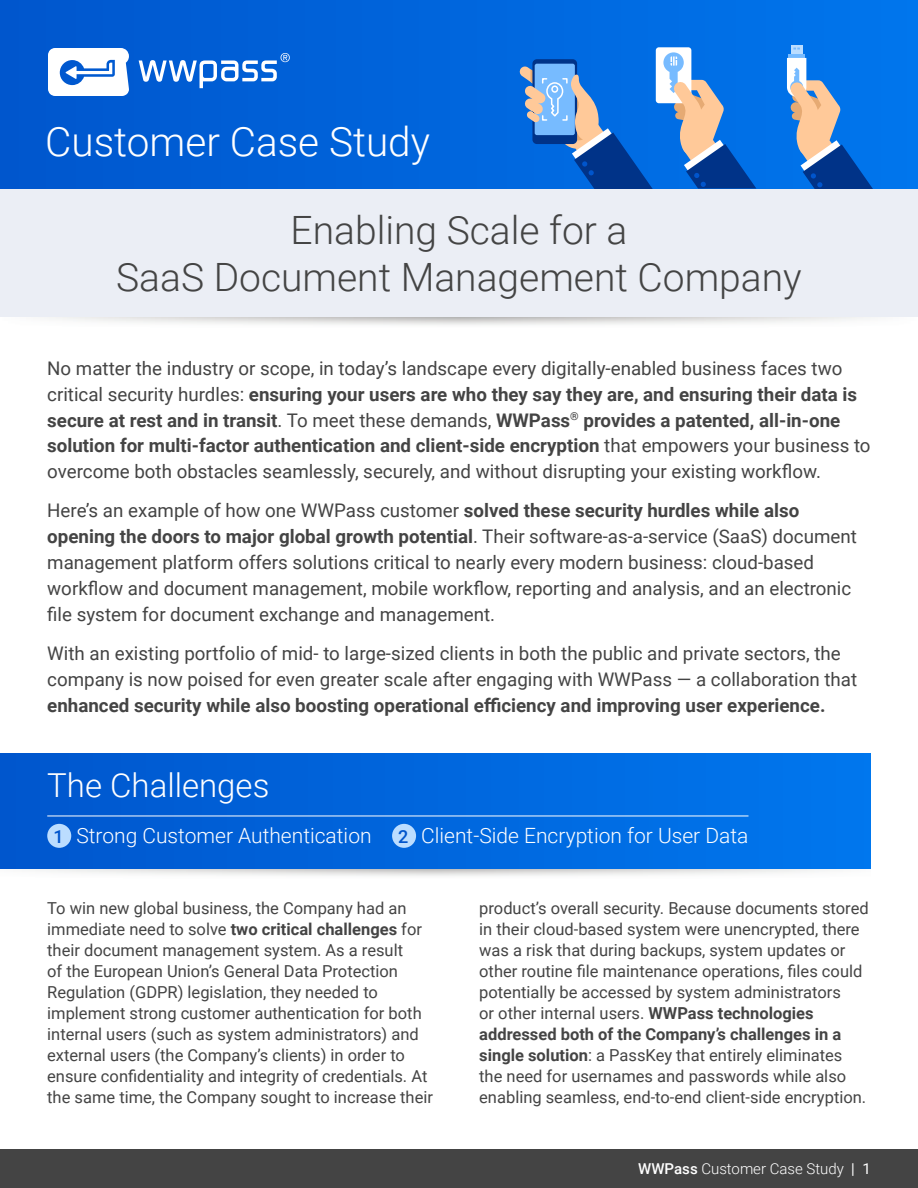
<style>
.page{position:relative;width:918px;height:1188px;background:#fff}
.page>*{position:absolute;margin:0;border:0;box-sizing:border-box;transform-origin:0 0}
.t1{font:300 40.5px "Roboto";color:#fff}
.t2{font:300 39px/46.8px "Roboto";color:#444;text-align:center}
.t3{font:300 33px "Roboto";color:#fff}
.t4{font:300 21px "Roboto";color:#fff}
.t5{font:18.75px/25.8px "Roboto";color:#444}
.t6{font:500 18px "Roboto";color:#05c}
.t7{font:16.5px/21px "Roboto";color:#444}
.t8{font:300 15px "Roboto";color:#fff}
.s1{font-weight:700}
.s2{font-weight:500}
.s3{font-weight:400}
</style>
<div class="page">
<div style="left:0;top:1149px;width:918px;height:39px;background:#444"></div>
<div style="left:0;top:189px;width:918px;height:129px;background:#ebeef5"></div>
<div style="left:0;top:0;width:918px;height:189px;background:linear-gradient(to right,#0056cd,#0076ed)"></div>
<svg style="left:532px;top:59px;width:45px;height:85px"></svg>
<div style="left:535px;top:64px;width:40px;height:71px;background:#7bf;border-radius:2px"></div>
<svg style="left:519px;top:66px;width:134px;height:123px;background:#347acd"></svg>
<div style="left:656px;top:47px;width:35px;height:56px;background:#fff;border-radius:3px"></div>
<svg style="left:663px;top:52px;width:93px;height:137px;background:#4e87cb"></svg>
<div style="left:791px;top:45px;width:12px;height:10px;background:#bdf"></div>
<hr style="left:788px;top:55px;width:17px;height:3px;background:#7bf">
<svg style="left:793px;top:48px;width:7px;height:2px"></svg>
<svg style="left:787px;top:58px;width:86px;height:131px;background:#4e86c8"></svg>
<svg style="left:47px;top:23px;width:243px;height:73px"></svg>
<div style="left:0;top:753px;width:871px;height:116px;background:linear-gradient(to right,#0358cd,#0178ee)"></div>
<hr style="left:47px;top:816px;width:702px;height:1px;background:#fff">
<div style="left:47px;top:824px;width:24px;height:24px;background:#bdf;border-radius:50%"></div>
<div style="left:392px;top:824px;width:24px;height:24px;background:#bdf;border-radius:50%"></div>
<p class="t1" style="left:45px;top:113px;width:386px">Customer Case Study</p>
<p class="t2" style="left:116px;top:206px;width:687px">Enabling Scale for a<br>SaaS Document Management Company</p>
<p class="t5" style="left:47px;top:355px;width:825px">No matter the industry or scope, in today’s landscape every digitally-enabled business faces two critical security hurdles: <span class="s1">ensuring your users are who they say they are, and ensuring their data is secure at rest and in transit</span>. To meet these demands, <span class="s1">WWPass</span><sup>®</sup> <span class="s1">provides a patented, all-in-one solution for multi-factor authentication and client-side encryption</span> that empowers your business to overcome both obstacles seamlessly, securely, and without disrupting your existing workflow.</p>
<p class="t5" style="left:47px;top:497px;width:811px">Here’s an example of how one WWPass customer <span class="s1">solved these security hurdles while also opening the doors to major global growth potential</span>. Their software-as-a-service (SaaS) document management platform offers solutions critical to nearly every modern business: cloud-based workflow and document management, mobile workflow, reporting and analysis, and an electronic file system for document exchange and management.</p>
<p class="t5" style="left:47px;top:640px;width:812px">With an existing portfolio of mid- to large-sized clients in both the public and private sectors, the company is now poised for even greater scale after engaging with WWPass — a collaboration that <span class="s1">enhanced security while also boosting operational efficiency and improving user experience.</span></p>
<p class="t3" style="left:47px;top:762px;width:224px">The Challenges</p>
<p class="t6" style="left:53px;top:824px;width:12px">1</p>
<p class="t4" style="left:76px;top:821px;width:297px">Strong Customer Authentication</p>
<p class="t6" style="left:398px;top:824px;width:12px">2</p>
<p class="t4" style="left:421px;top:821px;width:329px">Client-Side Encryption for User Data</p>
<p class="t7" style="left:47px;top:897px;width:387px">To win new global business, the Company had an immediate need to solve <span class="s1">two critical challenges</span> for their document management system. As a result<br>of the European Union’s General Data Protection Regulation (GDPR) legislation, they needed to implement strong customer authentication for both internal users (such as system administrators) and external users (the Company’s clients) in order to ensure confidentiality and integrity of credentials. At the same time, the Company sought to increase their</p>
<p class="t7" style="left:479px;top:897px;width:391px">product’s overall security. Because documents stored in their cloud-based system were unencrypted, there was a risk that during backups, system updates or other routine file maintenance operations, files could potentially be accessed by system administrators<br>or other internal users. <span class="s1">WWPass technologies addressed both of the Company’s challenges in a single solution</span>: a PassKey that entirely eliminates the need for usernames and passwords while also enabling seamless, end-to-end client-side encryption.</p>
<p class="t8" style="left:638px;top:1158px;width:234px"><span class="s2">WWPass</span> Customer Case Study <span class="s3">| 1</span></p>
</div>
